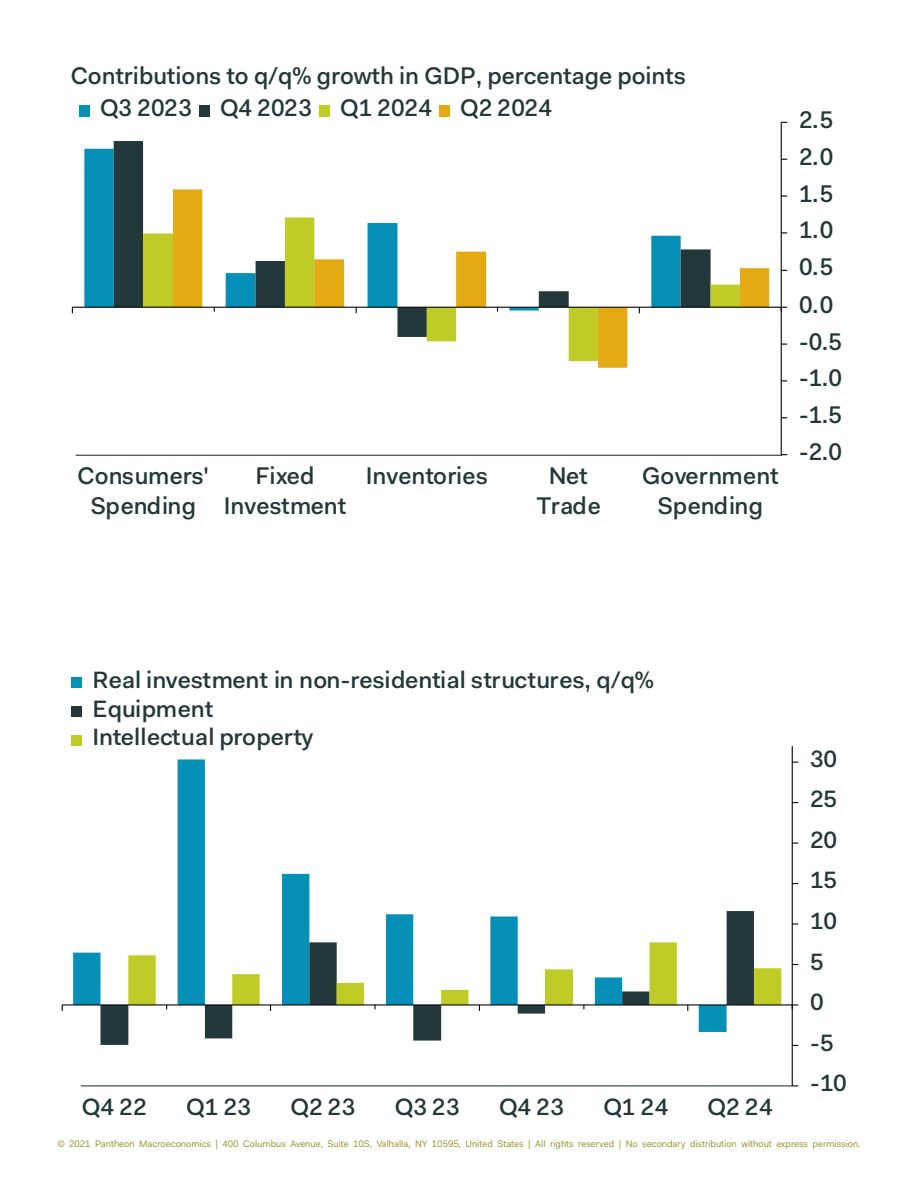
<style>
.page{position:relative;width:918px;height:1188px;background:#fff}
.page>*{position:absolute;margin:0;border:0;box-sizing:border-box;transform-origin:0 0}
.t1{font:500 24.15px/29.1px "Fakt Pro";color:#22383b;text-align:center}
.t2{font:500 23.7px/28.7px "Fakt Pro";color:#22383b}
.t3{font:9.45px "Fakt Pro Blond";color:#8c8009}
</style>
<div class="page">
<svg style="left:84px;top:149px;width:30px;height:158px;background:#0a8fb6"></svg>
<svg style="left:114px;top:141px;width:59px;height:166px;fill:#22383b"></svg>
<svg style="left:143px;top:218px;width:30px;height:89px;fill:#bfcb27"></svg>
<svg style="left:173px;top:189px;width:596px;height:179px"></svg>
<hr style="left:781px;top:122px;width:1px;height:333px;background:#000">
<hr style="left:72px;top:307px;width:709px;height:1px;background:#000">
<div style="left:79px;top:105px;width:11px;height:11px;background:#068fb7"></div>
<div style="left:199px;top:105px;width:11px;height:11px;background:#22383b"></div>
<div style="left:319px;top:105px;width:11px;height:11px;background:#bfcb27"></div>
<div style="left:439px;top:105px;width:11px;height:11px;background:#e4aa14"></div>
<hr style="left:76px;top:455px;width:706px;height:1px;background:#22383b">
<svg style="left:73px;top:759px;width:237px;height:245px"></svg>
<svg style="left:100px;top:911px;width:654px;height:134px"></svg>
<hr style="left:792px;top:746px;width:1px;height:340px;background:#000">
<svg style="left:792px;top:923px;width:6px;height:2px"></svg>
<hr style="left:62px;top:1004px;width:730px;height:2px;background:#000">
<svg style="left:792px;top:1004px;width:6px;height:5px"></svg>
<svg style="left:128px;top:942px;width:653px;height:69px"></svg>
<div style="left:71px;top:677px;width:11px;height:11px;background:#068fb7"></div>
<div style="left:71px;top:706px;width:11px;height:11px;background:#22383b"></div>
<div style="left:71px;top:735px;width:11px;height:11px;background:#bfcb27"></div>
<hr style="left:81px;top:1085px;width:712px;height:1px;background:#22383b">
<p class="t1" style="left:71px;top:61px;width:617px">Contributions to q/q% growth in GDP, percentage points</p>
<p class="t1" style="left:100px;top:93px;width:454px">Q3 2023 Q4 2023 Q1 2024 Q2 2024</p>
<p class="t1" style="left:77px;top:461px;width:133px">Consumers'<br>Spending</p>
<p class="t1" style="left:224px;top:461px;width:124px">Fixed<br>Investment</p>
<p class="t1" style="left:366px;top:461px;width:123px">Inventories</p>
<p class="t1" style="left:537px;top:461px;width:66px">Net<br>Trade</p>
<p class="t1" style="left:642px;top:461px;width:138px">Government<br>Spending</p>
<p class="t1" style="left:799px;top:105px;width:36px">2.5</p>
<p class="t1" style="left:799px;top:142px;width:36px">2.0</p>
<p class="t1" style="left:799px;top:179px;width:36px">1.5</p>
<p class="t1" style="left:799px;top:215px;width:36px">1.0</p>
<p class="t1" style="left:799px;top:252px;width:36px">0.5</p>
<p class="t1" style="left:799px;top:290px;width:36px">0.0</p>
<p class="t1" style="left:799px;top:327px;width:44px">-0.5</p>
<p class="t1" style="left:799px;top:363px;width:44px">-1.0</p>
<p class="t1" style="left:799px;top:400px;width:44px">-1.5</p>
<p class="t1" style="left:799px;top:437px;width:44px">-2.0</p>
<p class="t2" style="left:93px;top:666px;width:563px">Real investment in non-residential structures, q/q%<br>Equipment<br>Intellectual property</p>
<p class="t2" style="left:82px;top:1092px;width:67px">Q4 22</p>
<p class="t2" style="left:186px;top:1092px;width:67px">Q1 23</p>
<p class="t2" style="left:290px;top:1092px;width:67px">Q2 23</p>
<p class="t2" style="left:395px;top:1092px;width:67px">Q3 23</p>
<p class="t2" style="left:499px;top:1092px;width:67px">Q4 23</p>
<p class="t2" style="left:603px;top:1092px;width:67px">Q1 24</p>
<p class="t2" style="left:708px;top:1092px;width:67px">Q2 24</p>
<p class="t2" style="left:810px;top:744px;width:28px">30</p>
<p class="t2" style="left:810px;top:785px;width:28px">25</p>
<p class="t2" style="left:810px;top:825px;width:28px">20</p>
<p class="t2" style="left:810px;top:866px;width:28px">15</p>
<p class="t2" style="left:810px;top:906px;width:28px">10</p>
<p class="t2" style="left:810px;top:947px;width:15px">5</p>
<p class="t2" style="left:810px;top:988px;width:15px">0</p>
<p class="t2" style="left:810px;top:1028px;width:25px">-5</p>
<p class="t2" style="left:810px;top:1069px;width:38px">-10</p>
<p class="t3" style="left:57px;top:1137px;width:805px">© 2021 Pantheon Macroeconomics | 400 Columbus Avenue, Suite 10S, Valhalla, NY 10595, United States | All rights reserved | No secondary distribution without express permission.</p>
</div>
